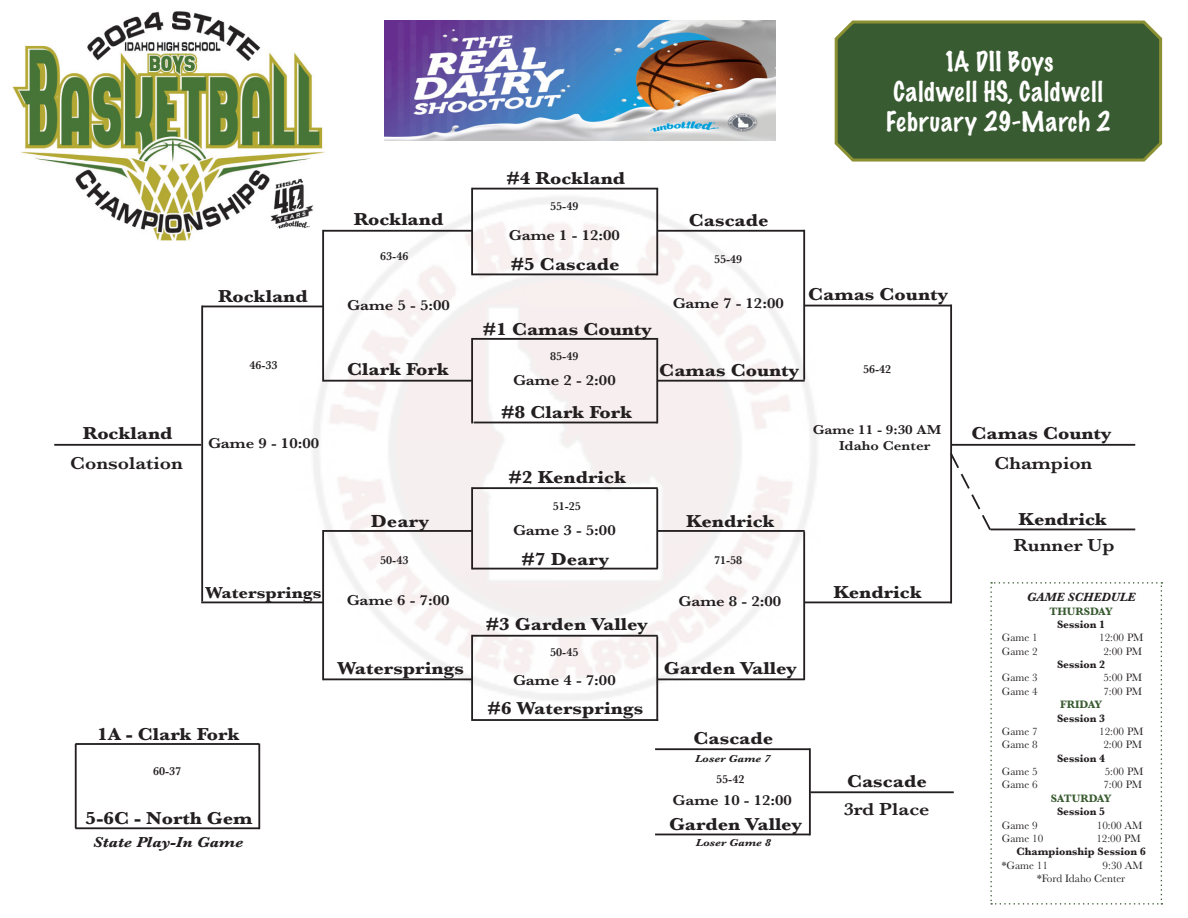
<style>
.page{position:relative;width:1188px;height:918px;background:#fff}
.page>*{position:absolute;margin:0;border:0;box-sizing:border-box;transform-origin:0 0}
.t1{font:100 25.05px "Marker Felt";letter-spacing:.035em;color:#fff}
.t2{font:700 18px "Baskerville";color:#231f20;scale:1.11 1}
.t3{font:600 18px "Baskerville";color:#231f20;scale:1.11 1}
.t4{font:700 16.5px "Baskerville";color:#231f20;scale:1.11 1}
.t5{font:600 15px "Baskerville";color:#231f20;scale:1.11 1}
.t6{font:italic 700 15px "Baskerville";color:#231f20;scale:1.11 1}
.t7{font:600 13.5px "Baskerville";color:#231f20;scale:1.11 1}
.t8{font:italic 700 12.45px "Baskerville";color:#231f20}
.t9{font:600 12px "Baskerville";color:#231f20}
.t10{font:11.1px "Baskerville";color:#231f20}
.t11{font:700 11.1px "Baskerville";color:#231f20}
.t12{font:700 11.1px "Baskerville";color:#395b31}
.t13{font:italic 700 10.5px "Baskerville";color:#231f20;scale:1.11 1}
</style>
<div class="page">
<img style="left:12px;top:11px;width:313px;height:230px">
<hr style="left:473px;top:188px;width:185px;height:2px;background:#231f20">
<hr style="left:473px;top:273px;width:184px;height:2px;background:#231f20">
<hr style="left:473px;top:338px;width:185px;height:2px;background:#231f20">
<hr style="left:473px;top:487px;width:185px;height:2px;background:#231f20">
<hr style="left:473px;top:568px;width:185px;height:2px;background:#231f20">
<hr style="left:473px;top:635px;width:185px;height:2px;background:#231f20">
<hr style="left:473px;top:719px;width:185px;height:2px;background:#231f20">
<hr style="left:471px;top:635px;width:2px;height:86px;background:#231f20">
<hr style="left:656px;top:636px;width:2px;height:85px;background:#231f20">
<hr style="left:471px;top:487px;width:2px;height:83px;background:#231f20">
<hr style="left:656px;top:489px;width:2px;height:80px;background:#231f20">
<hr style="left:471px;top:338px;width:2px;height:85px;background:#231f20">
<hr style="left:656px;top:339px;width:2px;height:84px;background:#231f20">
<hr style="left:471px;top:188px;width:2px;height:87px;background:#231f20">
<hr style="left:656px;top:189px;width:2px;height:86px;background:#231f20">
<hr style="left:324px;top:230px;width:149px;height:2px;background:#231f20">
<hr style="left:322px;top:230px;width:2px;height:152px;background:#231f20">
<hr style="left:324px;top:380px;width:149px;height:2px;background:#231f20">
<hr style="left:658px;top:230px;width:147px;height:2px;background:#231f20">
<hr style="left:803px;top:230px;width:2px;height:150px;background:#231f20">
<hr style="left:658px;top:380px;width:147px;height:2px;background:#231f20">
<hr style="left:322px;top:530px;width:2px;height:150px;background:#231f20">
<hr style="left:324px;top:678px;width:149px;height:2px;background:#231f20">
<hr style="left:658px;top:678px;width:147px;height:2px;background:#231f20">
<hr style="left:803px;top:532px;width:2px;height:148px;background:#231f20">
<hr style="left:658px;top:530px;width:147px;height:2px;background:#231f20">
<hr style="left:324px;top:530px;width:149px;height:2px;background:#231f20">
<hr style="left:805px;top:602px;width:147px;height:1px;background:#231f20">
<hr style="left:950px;top:305px;width:2px;height:298px;background:#231f20">
<hr style="left:990px;top:529px;width:145px;height:1px;background:#231f20">
<svg style="left:950px;top:451px;width:43px;height:81px"></svg>
<hr style="left:952px;top:444px;width:183px;height:2px;background:#231f20">
<hr style="left:201px;top:306px;width:2px;height:296px;background:#231f20">
<hr style="left:54px;top:444px;width:147px;height:2px;background:#231f20">
<hr style="left:201px;top:602px;width:123px;height:1px;background:#231f20">
<hr style="left:474px;top:422px;width:183px;height:1px;background:#231f20">
<hr style="left:202px;top:306px;width:121px;height:1px;background:#231f20">
<hr style="left:805px;top:305px;width:147px;height:1px;background:#231f20">
<hr style="left:655px;top:748px;width:155px;height:2px;background:#231f20">
<hr style="left:655px;top:834px;width:155px;height:1px;background:#231f20">
<hr style="left:809px;top:748px;width:2px;height:87px;background:#231f20">
<hr style="left:810px;top:791px;width:144px;height:2px;background:#231f20">
<svg style="left:990px;top:582px;width:172px;height:323px"></svg>
<img style="left:384px;top:21px;width:391px;height:120px">
<svg style="left:834px;top:20px;width:329px;height:142px;background:#426135"></svg>
<hr style="left:75px;top:743px;width:184px;height:2px;background:#231f20">
<hr style="left:75px;top:827px;width:184px;height:2px;background:#231f20">
<hr style="left:75px;top:744px;width:2px;height:84px;background:#231f20">
<hr style="left:258px;top:744px;width:2px;height:85px;background:#231f20">
<p class="t1" style="left:943px;top:42px;width:112px">1A DII Boys</p>
<p class="t1" style="left:894px;top:72px;width:211px">Caldwell HS, Caldwell</p>
<p class="t1" style="left:886px;top:102px;width:226px">February 29-March 2</p>
<p class="t2" style="left:506px;top:166px;width:109px">#4 Rockland</p>
<p class="t9" style="left:550px;top:198px;width:30px">55-49</p>
<p class="t2" style="left:354px;top:207px;width:82px">Rockland</p>
<p class="t2" style="left:689px;top:207px;width:73px">Cascade</p>
<p class="t5" style="left:509px;top:224px;width:102px">Game 1 - 12:00</p>
<p class="t9" style="left:380px;top:247px;width:30px">63-46</p>
<p class="t2" style="left:511px;top:251px;width:100px">#5 Cascade</p>
<p class="t9" style="left:714px;top:250px;width:30px">55-49</p>
<p class="t2" style="left:218px;top:284px;width:82px">Rockland</p>
<p class="t5" style="left:347px;top:295px;width:94px">Game 5 - 5:00</p>
<p class="t5" style="left:673px;top:293px;width:102px">Game 7 - 12:00</p>
<p class="t2" style="left:808px;top:281px;width:128px">Camas County</p>
<p class="t2" style="left:483px;top:316px;width:154px">#1 Camas County</p>
<p class="t9" style="left:250px;top:357px;width:30px">46-33</p>
<p class="t9" style="left:550px;top:348px;width:30px">85-49</p>
<p class="t2" style="left:347px;top:357px;width:93px">Clark Fork</p>
<p class="t2" style="left:659px;top:358px;width:128px">Camas County</p>
<p class="t5" style="left:513px;top:370px;width:94px">Game 2 - 2:00</p>
<p class="t9" style="left:863px;top:361px;width:30px">56-42</p>
<p class="t2" style="left:501px;top:400px;width:119px">#8 Clark Fork</p>
<p class="t2" style="left:83px;top:421px;width:82px">Rockland</p>
<p class="t5" style="left:208px;top:433px;width:102px">Game 9 - 10:00</p>
<p class="t7" style="left:813px;top:420px;width:117px">Game 11 - 9:30 AM</p>
<p class="t7" style="left:839px;top:436px;width:84px">Idaho Center</p>
<p class="t2" style="left:972px;top:421px;width:128px">Camas County</p>
<p class="t3" style="left:70px;top:451px;width:103px">Consolation</p>
<p class="t2" style="left:508px;top:465px;width:108px">#2 Kendrick</p>
<p class="t3" style="left:995px;top:451px;width:90px">Champion</p>
<p class="t9" style="left:553px;top:498px;width:30px">51-25</p>
<p class="t2" style="left:371px;top:508px;width:54px">Deary</p>
<p class="t2" style="left:686px;top:508px;width:81px">Kendrick</p>
<p class="t5" style="left:513px;top:520px;width:94px">Game 3 - 5:00</p>
<p class="t2" style="left:1019px;top:507px;width:81px">Kendrick</p>
<p class="t9" style="left:380px;top:551px;width:30px">50-43</p>
<p class="t2" style="left:522px;top:546px;width:80px">#7 Deary</p>
<p class="t9" style="left:714px;top:551px;width:30px">71-58</p>
<p class="t3" style="left:1013px;top:533px;width:93px">Runner Up</p>
<p class="t4" style="left:205px;top:581px;width:106px">Watersprings</p>
<p class="t5" style="left:347px;top:590px;width:94px">Game 6 - 7:00</p>
<p class="t5" style="left:678px;top:591px;width:94px">Game 8 - 2:00</p>
<p class="t2" style="left:833px;top:580px;width:81px">Kendrick</p>
<p class="t2" style="left:486px;top:612px;width:148px">#3 Garden Valley</p>
<p class="t9" style="left:550px;top:643px;width:30px">50-45</p>
<p class="t2" style="left:337px;top:656px;width:116px">Watersprings</p>
<p class="t2" style="left:664px;top:656px;width:121px">Garden Valley</p>
<p class="t5" style="left:513px;top:670px;width:94px">Game 4 - 7:00</p>
<p class="t2" style="left:487px;top:696px;width:142px">#6 Watersprings</p>
<p class="t2" style="left:97px;top:722px;width:130px">1A - Clark Fork</p>
<p class="t2" style="left:693px;top:726px;width:73px">Cascade</p>
<p class="t13" style="left:695px;top:751px;width:69px">Loser Game 7</p>
<p class="t9" style="left:153px;top:763px;width:30px">60-37</p>
<p class="t9" style="left:716px;top:771px;width:30px">55-42</p>
<p class="t2" style="left:847px;top:769px;width:73px">Cascade</p>
<p class="t2" style="left:86px;top:806px;width:152px">5-6C - North Gem</p>
<p class="t6" style="left:94px;top:832px;width:137px">State Play-In Game</p>
<p class="t5" style="left:673px;top:789px;width:109px">Game 10 - 12:00</p>
<p class="t2" style="left:669px;top:811px;width:121px">Garden Valley</p>
<p class="t13" style="left:696px;top:835px;width:69px">Loser Game 8</p>
<p class="t3" style="left:844px;top:797px;width:79px">3rd Place</p>
<p class="t8" style="left:1027px;top:588px;width:111px">GAME SCHEDULE</p>
<p class="t12" style="left:1050px;top:603px;width:65px">THURSDAY</p>
<p class="t11" style="left:1057px;top:617px;width:50px">Session 1</p>
<p class="t10" style="left:1002px;top:631px;width:38px">Game 1</p>
<p class="t10" style="left:1099px;top:631px;width:46px">12:00 PM</p>
<p class="t10" style="left:1002px;top:644px;width:38px">Game 2</p>
<p class="t10" style="left:1103px;top:644px;width:40px">2:00 PM</p>
<p class="t11" style="left:1057px;top:657px;width:50px">Session 2</p>
<p class="t10" style="left:1002px;top:671px;width:38px">Game 3</p>
<p class="t10" style="left:1103px;top:671px;width:40px">5:00 PM</p>
<p class="t10" style="left:1002px;top:684px;width:38px">Game 4</p>
<p class="t10" style="left:1103px;top:684px;width:40px">7:00 PM</p>
<p class="t12" style="left:1060px;top:697px;width:44px">FRIDAY</p>
<p class="t11" style="left:1057px;top:710px;width:50px">Session 3</p>
<p class="t10" style="left:1002px;top:724px;width:38px">Game 7</p>
<p class="t10" style="left:1099px;top:724px;width:46px">12:00 PM</p>
<p class="t10" style="left:1002px;top:738px;width:38px">Game 8</p>
<p class="t10" style="left:1103px;top:738px;width:40px">2:00 PM</p>
<p class="t11" style="left:1057px;top:750px;width:50px">Session 4</p>
<p class="t10" style="left:1002px;top:764px;width:38px">Game 5</p>
<p class="t10" style="left:1105px;top:764px;width:40px">5:00 PM</p>
<p class="t10" style="left:1002px;top:778px;width:38px">Game 6</p>
<p class="t10" style="left:1103px;top:778px;width:40px">7:00 PM</p>
<p class="t12" style="left:1051px;top:790px;width:62px">SATURDAY</p>
<p class="t11" style="left:1057px;top:804px;width:50px">Session 5</p>
<p class="t10" style="left:1002px;top:818px;width:38px">Game 9</p>
<p class="t10" style="left:1097px;top:818px;width:47px">10:00 AM</p>
<p class="t10" style="left:1002px;top:831px;width:43px">Game 10</p>
<p class="t10" style="left:1096px;top:831px;width:46px">12:00 PM</p>
<p class="t11" style="left:1017px;top:844px;width:131px">Championship Session 6</p>
<p class="t10" style="left:1002px;top:858px;width:48px">*Game 11</p>
<p class="t10" style="left:1103px;top:858px;width:42px">9:30 AM</p>
<p class="t10" style="left:1037px;top:871px;width:90px">*Ford Idaho Center</p>
</div>
